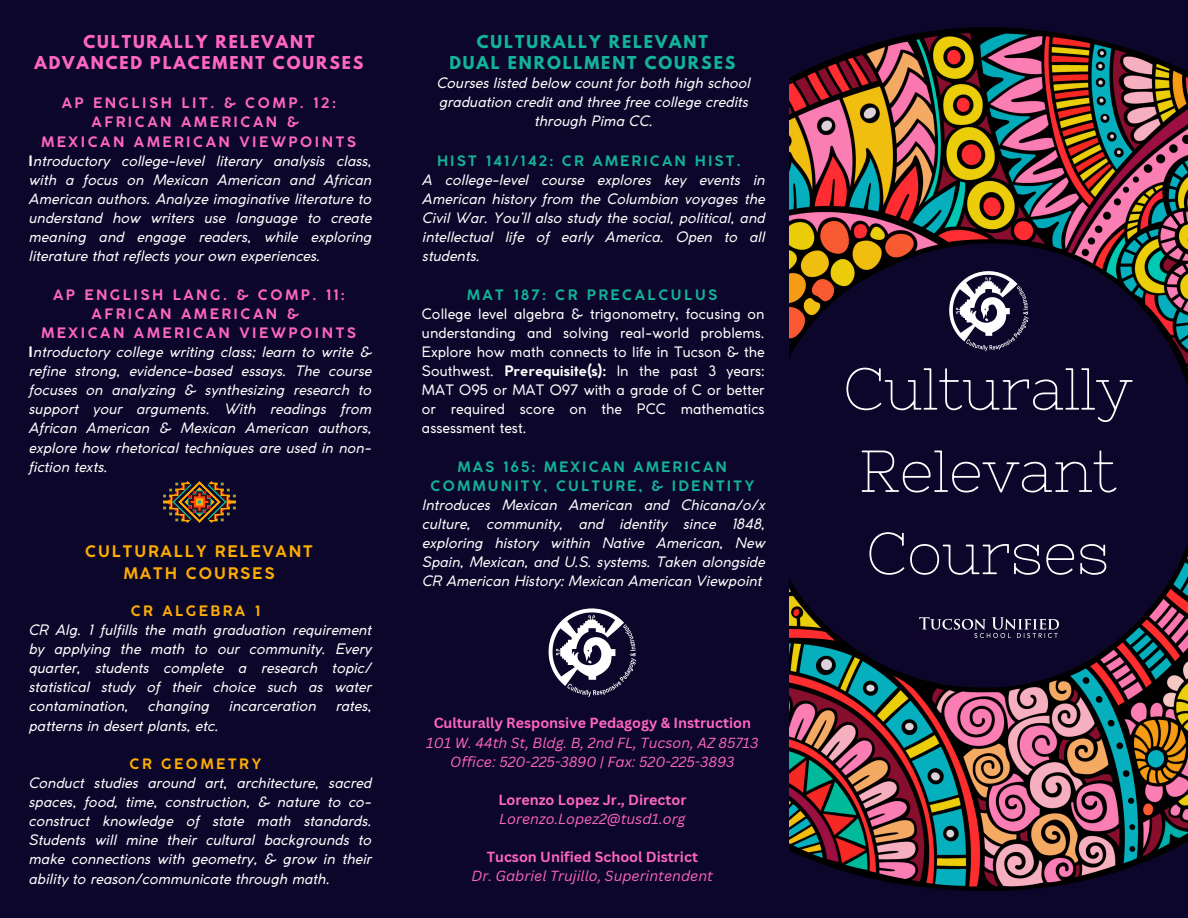
<style>
.page{position:relative;width:1188px;height:918px;background:#0c062a}
.page>*{position:absolute;margin:0;border:0;box-sizing:border-box;transform-origin:0 0}
.t1{font:59.1px/82.2px "Nixie One";color:#fff}
.t2{font:700 15.75px/21.3px "League Spartan";letter-spacing:.12em;color:#ff66c4;text-align:center}
.t3{font:700 15.75px "League Spartan";letter-spacing:.12em;color:#13b29a}
.t4{font:700 15.75px/21.3px "Coco Gothic";letter-spacing:.12em;color:#fdad02;text-align:center}
.t5{font:italic 14.25px/19.2px "Coco Gothic";color:#fff;text-align:justify}
.t6{font:14.25px/19.2px "Coco Gothic";color:#fff;text-align:justify}
.t7{font:italic 14.25px "Canva Sans";color:#ff66c4}
.t8{font:700 14.25px "Coco Gothic";letter-spacing:.18em;color:#ff66c4}
.t9{font:700 14.25px "Canva Sans";color:#ff66c4}
.t10{font:700 14.25px/19.2px "Coco Gothic";letter-spacing:.155em;color:#13b29a;text-align:center}
.t11{font:700 14.25px "Coco Gothic";letter-spacing:.18em;color:#13b29a}
.t12{font:700 14.25px "Coco Gothic";letter-spacing:.18em;color:#fdad02}
.s1{font-weight:700;font-style:normal}
.s2{font-weight:700}
</style>
<div class="page">
<img style="left:790px;top:27px;width:398px;height:863px">
<div style="left:914px;top:612px;width:150px;height:32px;background:#0d062a"></div>
<img style="left:919px;top:618px;width:140px;height:20px">
<img style="left:946px;top:269px;width:85px;height:86px">
<img style="left:548px;top:608px;width:89px;height:89px">
<img style="left:163px;top:481px;width:72px;height:42px">
<p class="t2" style="left:34px;top:33px;width:331px">CULTURALLY RELEVANT<br>ADVANCED PLACEMENT COURSES</p>
<p class="t8" style="left:62px;top:98px;width:275px">AP ENGLISH LIT. &amp; COMP. 12:</p>
<p class="t8" style="left:92px;top:117px;width:209px">AFRICAN AMERICAN &amp;</p>
<p class="t8" style="left:41px;top:136px;width:316px">MEXICAN AMERICAN VIEWPOINTS</p>
<p class="t5" style="left:29px;top:152px;width:344px"><span class="s1">I</span>ntroductory college-level literary analysis class, with a focus on Mexican American and African American authors. Analyze imaginative literature to understand how writers use language to create meaning and engage readers, while exploring literature that reflects your own experiences.</p>
<p class="t8" style="left:53px;top:289px;width:293px">AP ENGLISH LANG. &amp; COMP. 11:</p>
<p class="t8" style="left:92px;top:308px;width:209px">AFRICAN AMERICAN &amp;</p>
<p class="t8" style="left:41px;top:327px;width:316px">MEXICAN AMERICAN VIEWPOINTS</p>
<p class="t5" style="left:29px;top:343px;width:344px;text-align:left"><span class="s1">I</span>ntroductory college writing class; learn to write &amp; refine strong, evidence-based essays. The course focuses on analyzing &amp; synthesizing research to support your arguments. With readings from African American &amp; Mexican American authors, explore how rhetorical techniques are used in non&shy;fiction texts.</p>
<p class="t4" style="left:85px;top:542px;width:229px">CULTURALLY RELEVANT<br>MATH COURSES</p>
<p class="t12" style="left:131px;top:605px;width:130px">CR ALGEBRA 1</p>
<p class="t5" style="left:29px;top:621px;width:344px">CR Alg. 1 fulfills the math graduation requirement by applying the math to our community. Every quarter, students complete a research topic/ statistical study of their choice such as water contamination,</p>
<p class="t5" style="left:148px;top:698px;width:63px">changing</p>
<p class="t5" style="left:229px;top:698px;width:89px">incarceration</p>
<p class="t5" style="left:335px;top:698px;width:37px">rates,</p>
<p class="t5" style="left:29px;top:717px;width:191px">patterns in desert plants, etc.</p>
<p class="t12" style="left:129px;top:758px;width:133px">CR GEOMETRY</p>
<p class="t5" style="left:29px;top:774px;width:344px;text-align:left">Conduct studies around art, architecture, sacred spaces, food, time, construction, &amp; nature to co&shy;construct knowledge of state math standards.<br>Students will mine their cultural backgrounds to make connections with geometry, &amp; grow in their ability to reason/communicate through math.</p>
<h2 class="t3" style="left:477px;top:33px;width:233px">CULTURALLY RELEVANT</h2>
<p class="t3" style="left:449px;top:55px;width:287px">DUAL ENROLLMENT COURSES</p>
<p class="t5" style="left:437px;top:75px;width:315px;text-align:center">Courses listed below count for both high school graduation credit and three free college credits through Pima CC.</p>
<p class="t10" style="left:437px;top:152px;width:305px">HIST 141/142: CR AMERICAN HIST.</p>
<p class="t5" style="left:422px;top:171px;width:344px">A college-level course explores key events in American history from the Columbian voyages the Civil War. You’ll also study the social, political, and intellectual life of early America. Open to all students.</p>
<p class="t11" style="left:467px;top:289px;width:252px">MAT 187: CR PRECALCULUS</p>
<p class="t6" style="left:422px;top:305px;width:344px">College level algebra &amp; trigonometry, focusing on understanding and solving real-world problems.<br>Explore how math connects to life in Tucson &amp; the Southwest. <span class="s2">Prerequisite(s):</span> In the past 3 years:<br>MAT 095 or MAT 097 with a grade of C or better or required score on the PCC mathematics assessment test.</p>
<p class="t10" style="left:431px;top:458px;width:325px">MAS 165: MEXICAN AMERICAN<br>COMMUNITY, CULTURE, &amp; IDENTITY</p>
<p class="t5" style="left:422px;top:496px;width:344px">Introduces Mexican American and Chicana/o/x culture, community, and identity since 1848, exploring history within Native American, New Spain, Mexican, and U.S. systems. Taken alongside CR American History: Mexican American Viewpoint</p>
<p class="t9" style="left:434px;top:713px;width:319px">Culturally Responsive Pedagogy &amp; Instruction</p>
<h2 class="t7" style="left:426px;top:732px;width:334px">101 W. 44th St, Bldg. B, 2nd FL, Tucson, AZ 85713</h2>
<p class="t7" style="left:450px;top:751px;width:286px">Office: 520-225-3890 | Fax: 520-225-3893</p>
<p class="t9" style="left:498px;top:790px;width:190px">Lorenzo Lopez Jr., Director</p>
<p class="t7" style="left:499px;top:809px;width:188px">Lorenzo.Lopez2@tusd1.org</p>
<p class="t9" style="left:487px;top:847px;width:213px">Tucson Unified School District</p>
<p class="t7" style="left:472px;top:866px;width:243px">Dr. Gabriel Trujillo, Superintendent</p>
<p class="t1" style="left:843px;top:347px;width:291px">Culturally<br>Relevant<br>Courses</p>
</div>
